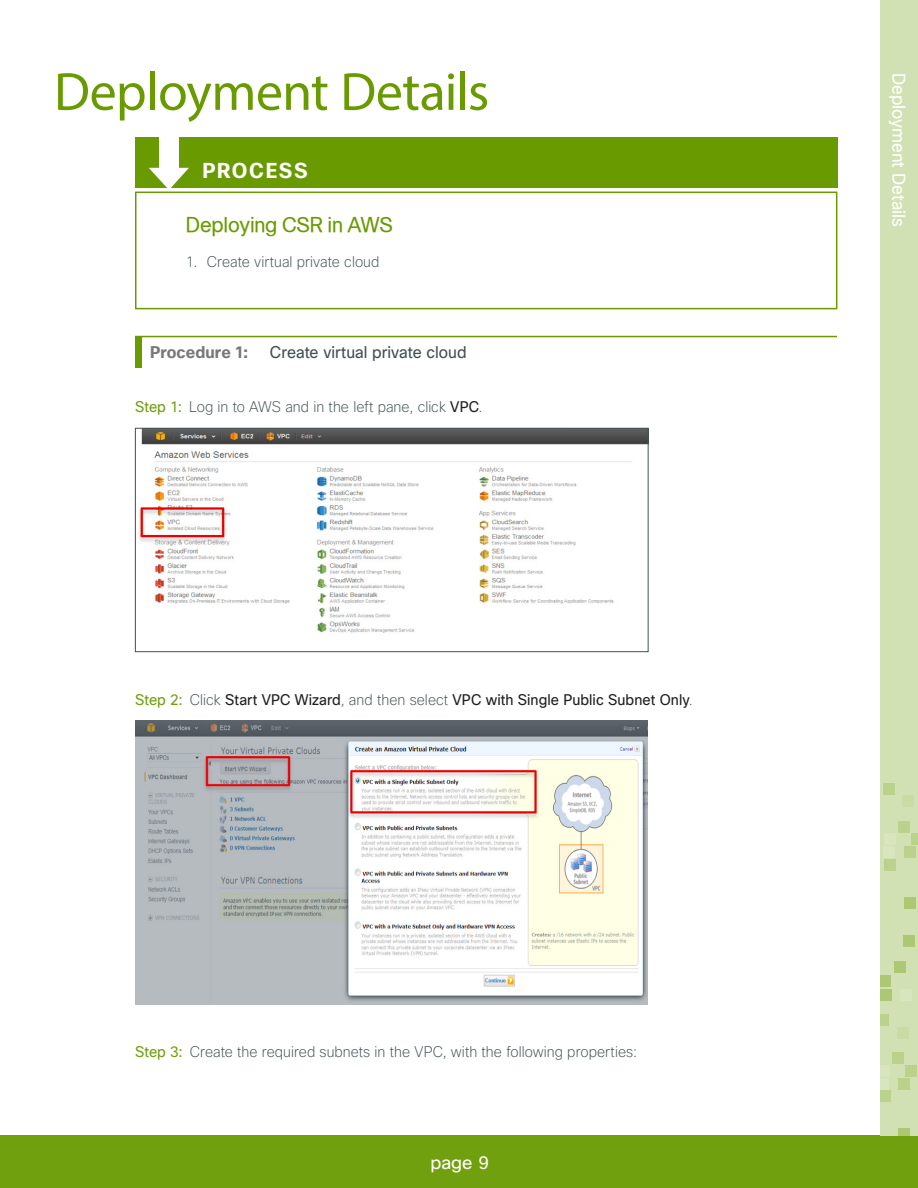
<style>
.page{position:relative;width:918px;height:1188px;background:#fff}
.page>*{position:absolute;margin:0;border:0;box-sizing:border-box;transform-origin:0 0}
.t1{font:54px "Myriad Pro";letter-spacing:-.015em;color:#699b00}
.t2{font:21px "Ciscoregular";letter-spacing:-.015em;color:#699b00;scale:.95 1}
.t3{font:700 21px "Cisco Sans";letter-spacing:.08em;color:#fff;scale:.95 1}
.t4{font:18px "Cisco Sans";color:#fff;scale:.95 1}
.t5{font:18px "Cisco Sans";color:#fff}
.t6{font:16.5px "Cisco Sans";color:#435153;scale:.95 1}
.t7{font:700 16.5px "Cisco Sans";letter-spacing:.005em;color:#797879;scale:.95 1}
.t8{font:200 15px "Cisco Sans";letter-spacing:.005em;color:#435153;scale:.95 1}
.t9{font:15px "Cisco Sans";letter-spacing:.005em;color:#231f20;scale:.95 1}
.s1{font-weight:400;color:#70a00d}
.s2{font-weight:400;color:#231f20}
.s3{color:#70a00d}
.s4{font-weight:200;color:#435153}
</style>
<div class="page">
<div style="left:0;top:1136px;width:918px;height:52px;background:#70a00d"></div>
<div style="left:880px;top:0;width:38px;height:1136px;background:#d2e1b3"></div>
<div style="left:880px;top:1014px;width:9px;height:12px;background:#bbd28c"></div>
<div style="left:897px;top:1027px;width:11px;height:12px;background:#cadca6"></div>
<div style="left:893px;top:1052px;width:11px;height:12px;background:#bbd28c"></div>
<div style="left:880px;top:1065px;width:10px;height:12px;background:#d9e5bf"></div>
<div style="left:905px;top:1065px;width:12px;height:12px;background:#bbd28c"></div>
<div style="left:880px;top:1078px;width:9px;height:11px;background:#d9e5bf"></div>
<div style="left:898px;top:1078px;width:12px;height:11px;background:#bbd28c"></div>
<div style="left:880px;top:1091px;width:10px;height:11px;background:#bbd28c"></div>
<div style="left:898px;top:1129px;width:12px;height:7px;background:#acc873"></div>
<div style="left:884px;top:783px;width:11px;height:11px;background:#bbd28c"></div>
<div style="left:903px;top:795px;width:11px;height:12px;background:#cadca6"></div>
<div style="left:898px;top:821px;width:12px;height:11px;background:#bbd28c"></div>
<div style="left:884px;top:834px;width:12px;height:11px;background:#d9e5bf"></div>
<div style="left:911px;top:834px;width:7px;height:11px;background:#bbd28c"></div>
<div style="left:883px;top:846px;width:12px;height:12px;background:#d9e5bf"></div>
<div style="left:904px;top:846px;width:12px;height:12px;background:#bbd28c"></div>
<div style="left:885px;top:859px;width:11px;height:12px;background:#bbd28c"></div>
<div style="left:904px;top:897px;width:11px;height:12px;background:#acc873"></div>
<div style="left:903px;top:935px;width:11px;height:12px;background:#acc873"></div>
<div style="left:894px;top:961px;width:11px;height:12px;background:#acc873"></div>
<div style="left:880px;top:975px;width:11px;height:12px;background:#acc873"></div>
<div style="left:880px;top:989px;width:12px;height:11px;background:#acc873"></div>
<div style="left:900px;top:989px;width:11px;height:11px;background:#d9e5bf"></div>
<hr style="left:135px;top:336px;width:702px;height:1px;background:#699b00">
<div style="left:135px;top:137px;width:703px;height:51px;background:#699b00"></div>
<div style="left:135px;top:192px;width:702px;height:117px;border:2px solid #699b00"></div>
<div style="left:159px;top:136px;width:20px;height:40px;background:#fff"></div>
<svg style="left:149px;top:168px;width:40px;height:20px"></svg>
<div style="left:135px;top:336px;width:7px;height:32px;background:#699b00"></div>
<img style="left:139px;top:430px;width:508px;height:203px">
<div style="left:135px;top:428px;width:514px;height:224px;border:1px solid #435153"></div>
<img style="left:135px;top:720px;width:513px;height:284px">
<h1 class="t1" style="left:54px;top:58px;width:437px">Deployment Details</h1>
<h2 class="t3" style="left:202px;top:157px;width:112px">PROCESS</h2>
<h2 class="t2" style="left:186px;top:213px;width:219px">Deploying CSR in AWS</h2>
<p class="t8" style="left:186px;top:252px;width:205px">1. Create virtual private cloud</p>
<p class="t7" style="left:150px;top:342px;width:105px">Procedure 1:</p>
<p class="t6" style="left:270px;top:342px;width:208px">Create virtual private cloud</p>
<p class="t8" style="left:135px;top:397px;width:367px"><span class="s1">Step 1:</span> Log in to AWS and in the left pane, click <span class="s2">VPC</span>.</p>
<p class="t9" style="left:135px;top:690px;width:589px"><span class="s3">Step 2:</span> <span class="s4">Click</span> Start VPC Wizard<span class="s4">, and then select</span> VPC with Single Public Subnet Only<span class="s4">.</span></p>
<p class="t8" style="left:135px;top:1042px;width:530px"><span class="s1">Step 3:</span> Create the required subnets in the VPC, with the following properties:</p>
<p class="t5" style="left:430px;top:1151px;width:60px">page 9</p>
<p class="t4" style="left:910px;top:73px;width:164px;rotate:90deg">Deployment Details</p>
</div>
